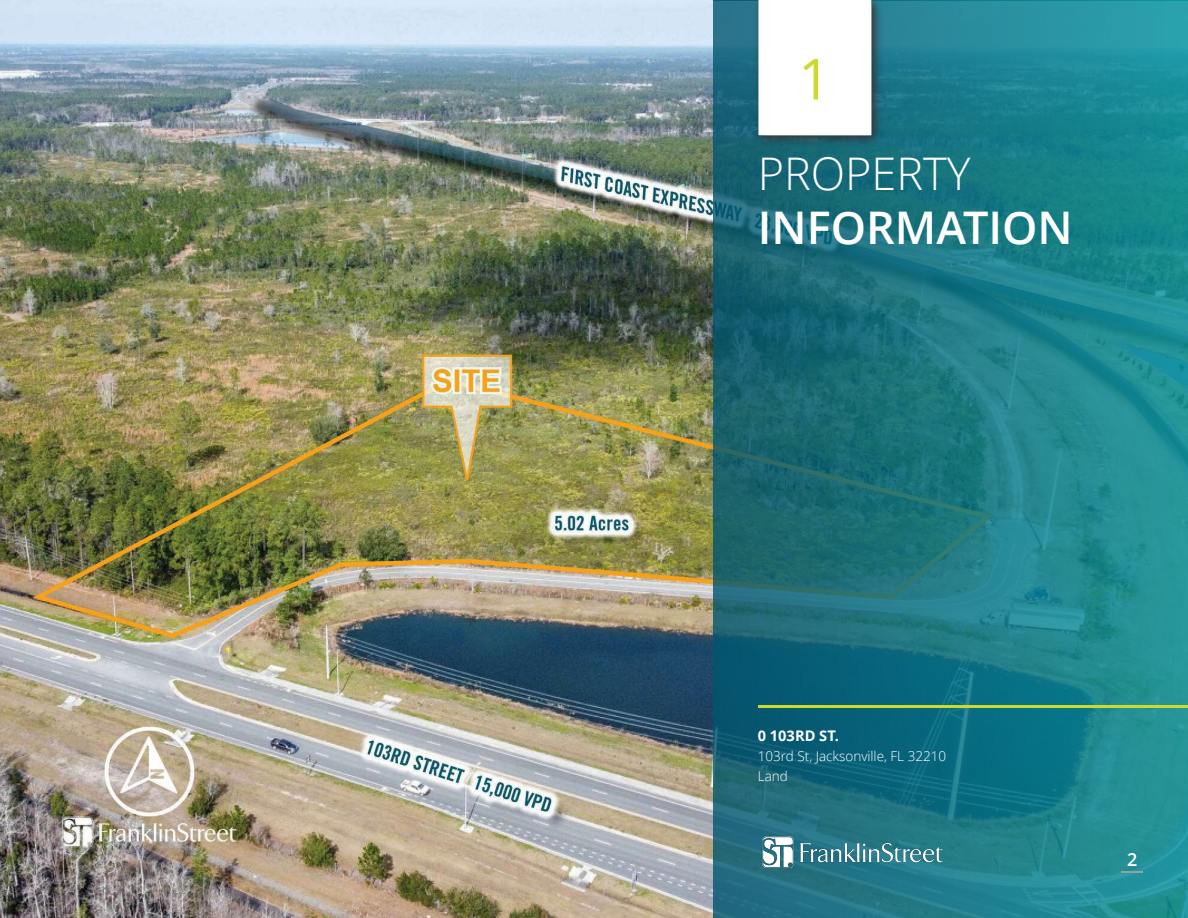
<style>
.page{position:relative;width:1188px;height:918px;background:#fff}
.page>*{position:absolute;margin:0;border:0;box-sizing:border-box;transform-origin:0 0}
.t1{font:600 45px/54px "Open Sans";color:#fff}
.t2{font:600 18px "Open Sans";color:#fff}
.t3{font:700 14.7px "Open Sans";color:#fff}
.t4{font:300 13.5px/20.2px "Open Sans";color:#fff}
.s1{font-weight:300}
</style>
<div class="page">
<img style="left:0;top:0;width:713px;height:918px">
<svg style="left:713px;top:0;width:475px;height:918px;background:#1b7985"></svg>
<img style="left:747px;top:0;width:141px;height:146px">
<hr style="left:758px;top:705px;width:430px;height:3px;background:#ccdb2a">
<img style="left:758px;top:831px;width:189px;height:42px">
<svg style="left:1122px;top:872px;width:21px;height:1px"></svg>
<p class="t1" style="left:758px;top:146px;width:317px"><span class="s1">PROPERTY<br></span>INFORMATION</p>
<p class="t3" style="left:758px;top:726px;width:83px">0 103RD ST.</p>
<p class="t4" style="left:758px;top:745px;width:190px">103rd St, Jacksonville, FL 32210<br>Land</p>
<p class="t2" style="left:1127px;top:847px;width:12px">2</p>
</div>
